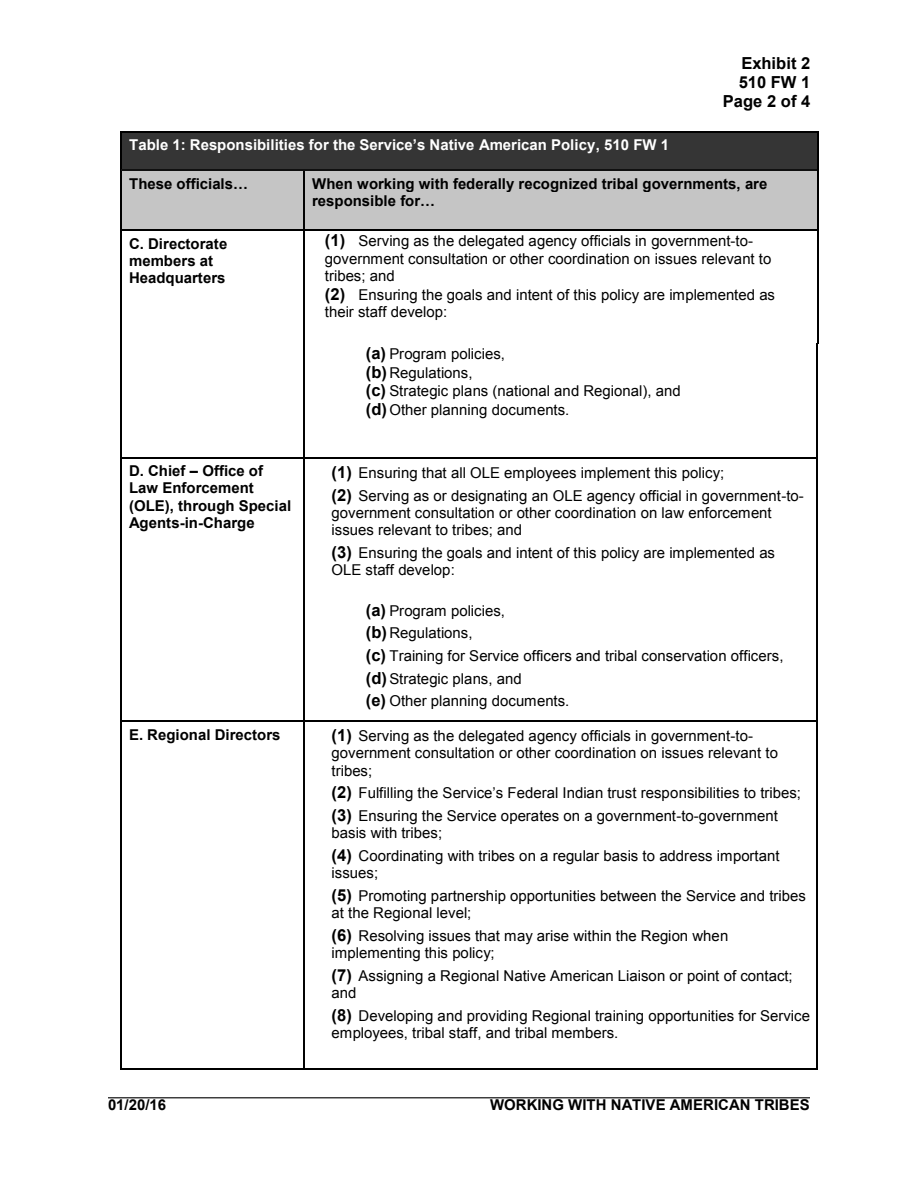
<style>
.page{position:relative;width:918px;height:1188px;background:#fff}
.page>*{position:absolute;margin:0;border:0;box-sizing:border-box;transform-origin:0 0}
.t1{font:700 16.5px/19px "Arial";color:#000;text-align:right}
.t2{font:15px/17.2px "Arial";color:#000}
.t3{font:700 15px/17.2px "Arial";color:#000}
.t4{font:700 15px "Arial";color:#fff}
.s1{font-weight:700;font-size:16.5px}
</style>
<div class="page">
<hr style="left:108px;top:1097px;width:702px;height:1px;background:#000">
<div style="left:122px;top:133px;width:695px;height:36px;background:#353535"></div>
<hr style="left:122px;top:131px;width:695px;height:2px;background:#000">
<hr style="left:120px;top:133px;width:2px;height:36px;background:#000">
<hr style="left:817px;top:133px;width:2px;height:36px;background:#000">
<div style="left:122px;top:171px;width:181px;height:59px;background:#c5c5c5"></div>
<div style="left:305px;top:171px;width:512px;height:59px;background:#c5c5c5"></div>
<hr style="left:122px;top:169px;width:181px;height:2px;background:#101010">
<hr style="left:305px;top:169px;width:512px;height:2px;background:#101010">
<hr style="left:120px;top:171px;width:2px;height:59px;background:#000">
<hr style="left:303px;top:171px;width:2px;height:59px;background:#030303">
<hr style="left:817px;top:171px;width:2px;height:59px;background:#000">
<hr style="left:122px;top:230px;width:181px;height:1px;background:#000">
<hr style="left:305px;top:230px;width:512px;height:1px;background:#000">
<hr style="left:120px;top:231px;width:2px;height:113px;background:#000">
<hr style="left:303px;top:231px;width:2px;height:113px;background:#030303">
<hr style="left:817px;top:231px;width:2px;height:113px;background:#000">
<hr style="left:120px;top:344px;width:2px;height:113px;background:#000">
<hr style="left:303px;top:344px;width:2px;height:113px;background:#030303">
<hr style="left:816px;top:344px;width:2px;height:113px;background:#000">
<hr style="left:122px;top:457px;width:181px;height:1px;background:#000">
<hr style="left:305px;top:457px;width:511px;height:1px;background:#000">
<hr style="left:120px;top:458px;width:2px;height:262px;background:#000">
<hr style="left:303px;top:458px;width:2px;height:262px;background:#030303">
<hr style="left:816px;top:458px;width:2px;height:262px;background:#000">
<hr style="left:122px;top:720px;width:181px;height:2px;background:#000">
<hr style="left:305px;top:720px;width:511px;height:2px;background:#000">
<hr style="left:120px;top:722px;width:2px;height:333px;background:#000">
<hr style="left:303px;top:722px;width:2px;height:333px;background:#030303">
<hr style="left:816px;top:722px;width:2px;height:333px;background:#000">
<svg style="left:120px;top:1055px;width:2px;height:15px"></svg>
<hr style="left:122px;top:1069px;width:181px;height:1px;background:#000">
<svg style="left:303px;top:1055px;width:2px;height:15px"></svg>
<hr style="left:305px;top:1069px;width:511px;height:1px;background:#000">
<svg style="left:816px;top:1055px;width:2px;height:15px"></svg>
<p class="t1" style="left:723px;top:54px;width:89px">Exhibit 2<br>510 FW 1<br>Page 2 of 4</p>
<p class="t4" style="left:129px;top:135px;width:542px">Table 1: Responsibilities for the Service’s Native American Policy, 510 FW 1</p>
<p class="t3" style="left:129px;top:175px;width:120px">These officials…</p>
<p class="t3" style="left:312px;top:175px;width:457px">When working with federally recognized tribal governments, are responsible for…</p>
<p class="t3" style="left:129px;top:236px;width:100px">C. Directorate members at<br>Headquarters</p>
<p class="t2" style="left:325px;top:233px;width:448px"><span class="s1">(1)</span> Serving as the delegated agency officials in government-to&shy;government consultation or other coordination on issues relevant to tribes; and</p>
<p class="t2" style="left:325px;top:286px;width:452px"><span class="s1">(2)</span> Ensuring the goals and intent of this policy are implemented as their staff develop:</p>
<p class="t2" style="left:366px;top:345px;width:141px"><span class="s1">(a)</span> Program policies,</p>
<p class="t2" style="left:366px;top:364px;width:108px"><span class="s1">(b)</span> Regulations,</p>
<p class="t2" style="left:366px;top:383px;width:317px"><span class="s1">(c)</span> Strategic plans (national and Regional), and</p>
<p class="t2" style="left:366px;top:401px;width:205px"><span class="s1">(d)</span> Other planning documents.</p>
<p class="t3" style="left:129px;top:463px;width:164px">D. Chief – Office of<br>Law Enforcement (OLE), through Special<br>Agents-in-Charge</p>
<p class="t2" style="left:332px;top:464px;width:394px"><span class="s1">(1)</span> Ensuring that all OLE employees implement this policy;</p>
<p class="t2" style="left:332px;top:487px;width:474px"><span class="s1">(2)</span> Serving as or designating an OLE agency official in government-to&shy;government consultation or other coordination on law enforcement issues relevant to tribes; and</p>
<p class="t2" style="left:332px;top:544px;width:445px"><span class="s1">(3)</span> Ensuring the goals and intent of this policy are implemented as<br>OLE staff develop:</p>
<p class="t2" style="left:366px;top:602px;width:141px"><span class="s1">(a)</span> Program policies,</p>
<p class="t2" style="left:366px;top:625px;width:108px"><span class="s1">(b)</span> Regulations,</p>
<p class="t2" style="left:366px;top:647px;width:419px"><span class="s1">(c)</span> Training for Service officers and tribal conservation officers,</p>
<p class="t2" style="left:366px;top:670px;width:157px"><span class="s1">(d)</span> Strategic plans, and</p>
<p class="t2" style="left:366px;top:693px;width:205px"><span class="s1">(e)</span> Other planning documents.</p>
<p class="t3" style="left:129px;top:726px;width:153px">E. Regional Directors</p>
<p class="t2" style="left:332px;top:727px;width:448px"><span class="s1">(1)</span> Serving as the delegated agency officials in government-to&shy;government consultation or other coordination on issues relevant to tribes;</p>
<p class="t2" style="left:332px;top:785px;width:471px"><span class="s1">(2)</span> Fulfilling the Service’s Federal Indian trust responsibilities to tribes;</p>
<p class="t2" style="left:332px;top:807px;width:448px"><span class="s1">(3)</span> Ensuring the Service operates on a government-to-government basis with tribes;</p>
<p class="t2" style="left:332px;top:847px;width:449px"><span class="s1">(4)</span> Coordinating with tribes on a regular basis to address important issues;</p>
<p class="t2" style="left:332px;top:887px;width:476px"><span class="s1">(5)</span> Promoting partnership opportunities between the Service and tribes at the Regional level;</p>
<p class="t2" style="left:332px;top:927px;width:398px"><span class="s1">(6)</span> Resolving issues that may arise within the Region when implementing this policy;</p>
<p class="t2" style="left:332px;top:967px;width:463px"><span class="s1">(7)</span> Assigning a Regional Native American Liaison or point of contact; and</p>
<p class="t2" style="left:332px;top:1007px;width:480px"><span class="s1">(8)</span> Developing and providing Regional training opportunities for Service employees, tribal staff, and tribal members.</p>
<p class="t3" style="left:108px;top:1097px;width:60px">01/20/16</p>
<p class="t3" style="left:490px;top:1097px;width:321px">WORKING WITH NATIVE AMERICAN TRIBES</p>
</div>
